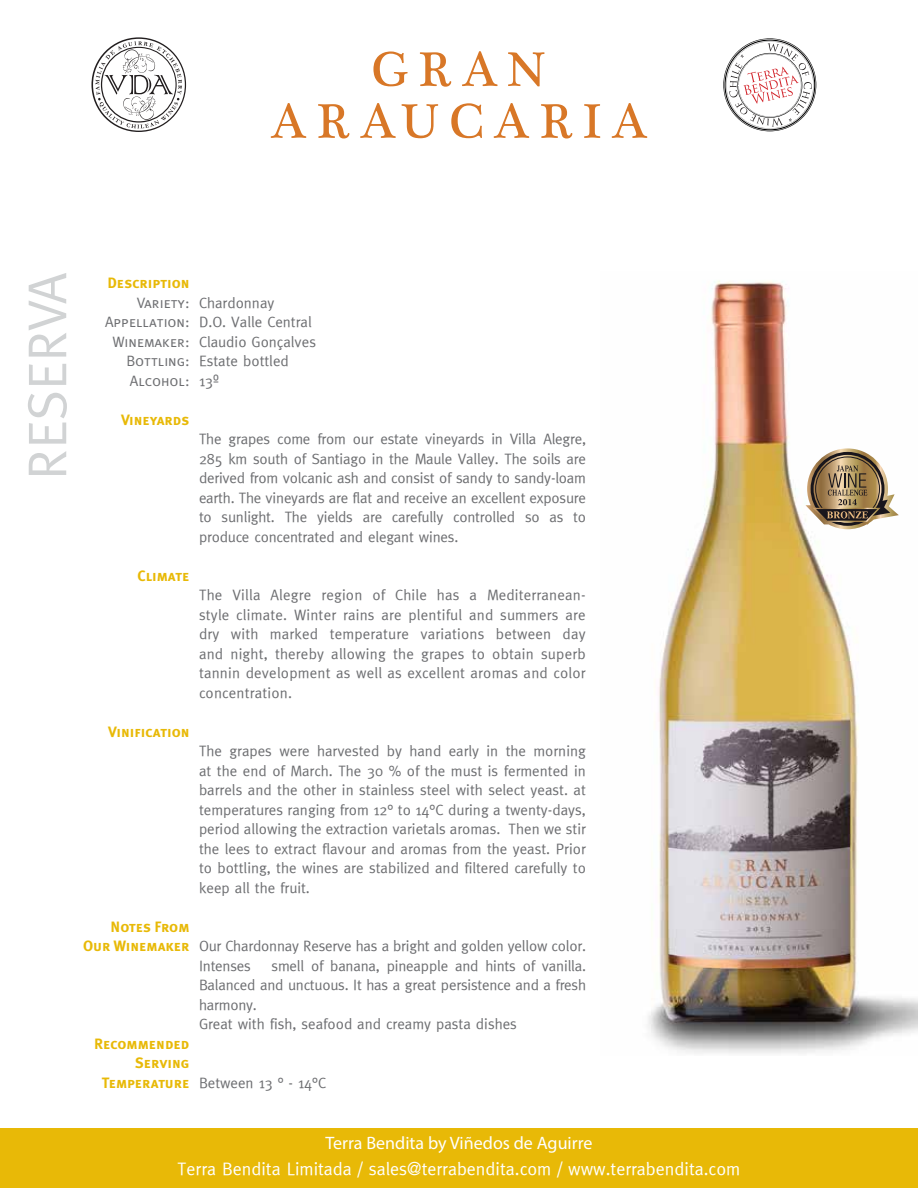
<style>
.page{position:relative;width:918px;height:1188px;background:#fff}
.page>*{position:absolute;margin:0;border:0;box-sizing:border-box;transform-origin:0 0}
.t1{font:54.75px "Meta Caps";color:#d1d3d4}
.t2{font:18px "Meta Normal";color:#fff}
.t3{font:18px "Myriad Pro";color:#fff}
.t4{font:15px/19.5px "Meta Normal";color:#6d6e71}
.t5{font:15px/19.5px "Meta Plus Bold Caps";color:#e8b907;text-align:right}
.t6{font:15px/19.5px "Meta Caps";color:#6d6e71;text-align:right}
</style>
<div class="page">
<div style="left:0;top:1128px;width:918px;height:60px;background:#e8b907"></div>
<img style="left:648px;top:280px;width:270px;height:774px">
<svg style="left:723px;top:38px;width:93px;height:93px"></svg>
<svg style="left:373px;top:51px;width:35px;height:35px"></svg>
<svg style="left:420px;top:52px;width:31px;height:35px"></svg>
<svg style="left:462px;top:51px;width:36px;height:35px"></svg>
<svg style="left:508px;top:52px;width:37px;height:34px"></svg>
<svg style="left:271px;top:103px;width:35px;height:35px"></svg>
<svg style="left:318px;top:104px;width:31px;height:35px"></svg>
<svg style="left:360px;top:103px;width:36px;height:35px"></svg>
<svg style="left:402px;top:104px;width:36px;height:34px"></svg>
<svg style="left:451px;top:103px;width:31px;height:35px"></svg>
<svg style="left:494px;top:103px;width:35px;height:35px"></svg>
<svg style="left:541px;top:104px;width:31px;height:35px"></svg>
<svg style="left:584px;top:104px;width:16px;height:34px"></svg>
<svg style="left:612px;top:103px;width:35px;height:35px"></svg>
<svg style="left:806px;top:448px;width:93px;height:81px"></svg>
<svg style="left:91px;top:37px;width:95px;height:95px"></svg>
<h1 class="t1" style="left:16px;top:480px;width:209px;rotate:-90deg">RESERVA</h1>
<p class="t5" style="left:107px;top:273px;width:84px">Description</p>
<p class="t6" style="left:105px;top:293px;width:86px">Variety:<br>Appellation:<br>Winemaker:<br>Bottling:<br>Alcohol:</p>
<p class="t5" style="left:121px;top:410px;width:70px">Vineyards</p>
<p class="t5" style="left:138px;top:566px;width:54px">Climate</p>
<p class="t4" style="left:199px;top:293px;width:119px">Chardonnay<br>D.O. Valle Central<br>Claudio Gonçalves<br>Estate bottled<br>13º</p>
<p class="t4" style="left:199px;top:429px;width:389px;text-align:justify">The grapes come from our estate vineyards in Villa Alegre, 285 km south of Santiago in the Maule Valley. The soils are derived from volcanic ash and consist of sandy to sandy-loam earth. The vineyards are flat and receive an excellent exposure to sunlight. The yields are carefully controlled so as to produce concentrated and elegant wines.</p>
<p class="t4" style="left:199px;top:585px;width:388px;text-align:justify">The Villa Alegre region of Chile has a Mediterranean&shy;style climate. Winter rains are plentiful and summers are dry with marked temperature variations between day and night, thereby allowing the grapes to obtain superb tannin development as well as excellent aromas and color concentration.</p>
<p class="t5" style="left:108px;top:722px;width:83px">Vinification</p>
<p class="t4" style="left:199px;top:741px;width:388px;text-align:justify">The grapes were harvested by hand early in the morning at the end of March. The 30 % of the must is fermented in barrels and the other in stainless steel with select yeast. at temperatures ranging from 12° to 14°C during a twenty-days, period allowing the extraction varietals aromas. Then we stir the lees to extract flavour and aromas from the yeast. Prior to bottling, the wines are stabilized and filtered carefully to keep all the fruit.</p>
<p class="t5" style="left:83px;top:917px;width:108px">Notes From<br>Our Winemaker</p>
<p class="t5" style="left:94px;top:1034px;width:97px">Recommended<br>Serving<br>Temperature</p>
<p class="t4" style="left:199px;top:936px;width:389px">Our Chardonnay Reserve has a bright and golden yellow color.<br>Intenses</p>
<p class="t4" style="left:199px;top:956px;width:389px;text-indent:73px">smell of banana, pineapple and hints of vanilla.<br>Balanced and unctuous. It has a great persistence and a fresh harmony.<br>Great with fish, seafood and creamy pasta dishes</p>
<p class="t4" style="left:199px;top:1073px;width:129px">Between 13 ° - 14°C</p>
<p class="t3" style="left:326px;top:1132px;width:268px">Terra Bendita by Viñedos de Aguirre</p>
<p class="t2" style="left:178px;top:1158px;width:564px">Terra Bendita Limitada / sales@terrabendita.com / www.terrabendita.com</p>
</div>
